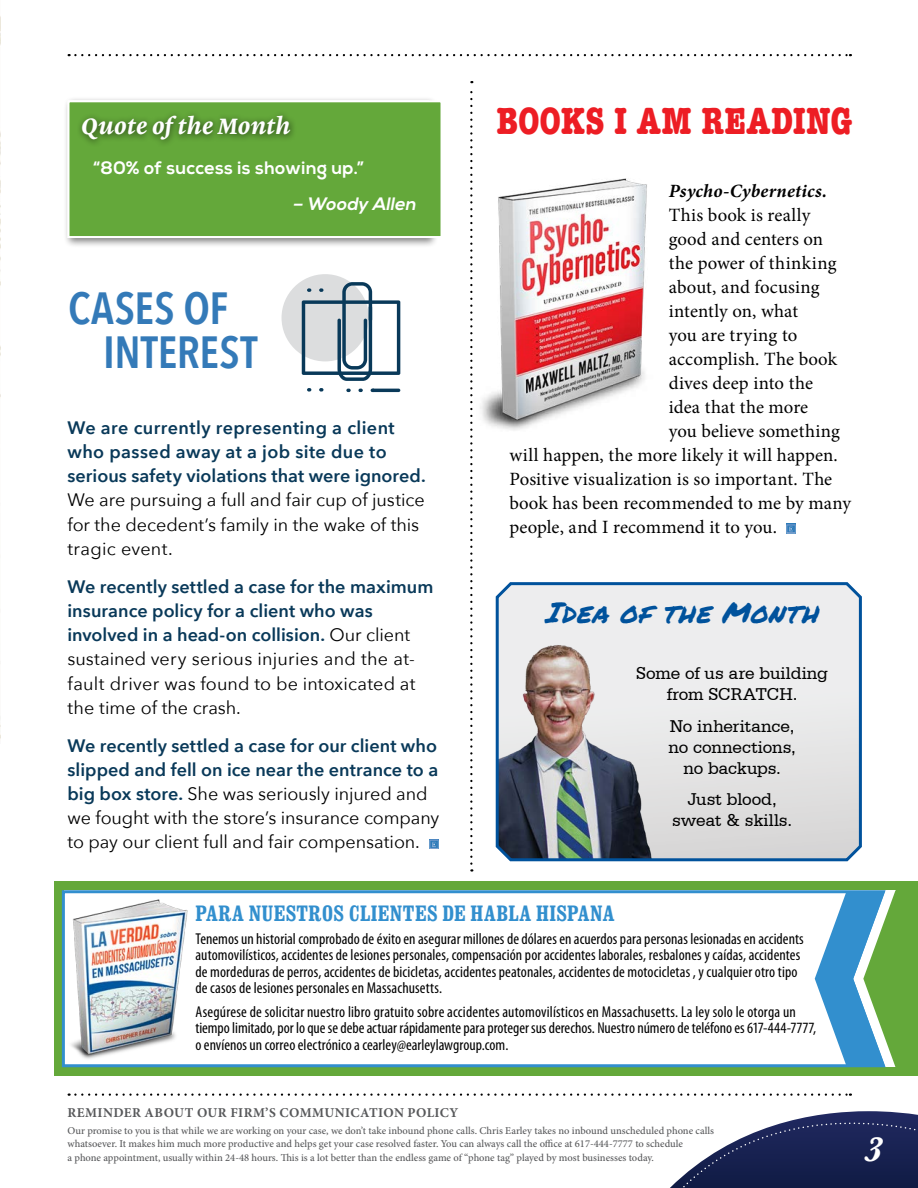
<style>
.page{position:relative;width:918px;height:1188px;background:#fff}
.page>*{position:absolute;margin:0;border:0;box-sizing:border-box;transform-origin:0 0}
.t1{font:600 45px/43.5px "Avenir Next Condensed";color:#347ab8}
.t2{font:700 condensed 39px "American Typewriter";color:#ed1d24}
.t3{font:italic 700 35.25px "Baskerville";color:#fff}
.t4{font:italic 28.5px "Permanent Marker";color:#00529c}
.t5{font:700 condensed 22.5px "Clarendon";letter-spacing:.02em;color:#328fce}
.t6{font:italic 700 22.5px "Malabar LT Pro";letter-spacing:.005em;color:#fff}
.t7{font:18.75px "Minion Pro";letter-spacing:.005em;color:#000}
.t8{font:italic 700 18.75px "Minion Pro";letter-spacing:.01em;color:#000}
.t9{font:18px/24.3px "Avenir Next";color:#000}
.t10{font:600 18px/24.3px "Avenir Next";letter-spacing:.02em;color:#093959}
.t11{font:18px/21px "Serifa BT";letter-spacing:-.005em;color:#000;text-align:center}
.t12{font:700 18px "Nexa";letter-spacing:.02em;color:#fff}
.t13{font:italic 700 18px "Nexa";color:#fff}
.t14{font:condensed 15.75px/16.5px "Myriad Pro";letter-spacing:.005em;color:#000}
.t15{font:700 13.5px "Minion Pro";letter-spacing:.03em;color:#58595b}
.t16{font:500 10.5px/13.6px "Minion Pro";letter-spacing:-.005em;color:#58595b}
.s1{font-weight:600;color:#093959}
</style>
<div class="page">
<img style="left:0;top:16px;width:1px;height:723px">
<div style="left:54px;top:881px;width:864px;height:195px;background:#64a83a"></div>
<div style="left:61px;top:890px;width:825px;height:178px;background:#fff"></div>
<svg style="left:815px;top:890px;width:81px;height:177px"></svg>
<img style="left:61px;top:896px;width:129px;height:172px">
<svg style="left:69px;top:54px;width:782px;height:2px"></svg>
<svg style="left:470px;top:81px;width:2px;height:791px"></svg>
<div style="left:63px;top:96px;width:376px;height:152px;background:#000;opacity:.5"></div>
<div style="left:69px;top:101px;width:373px;height:136px;background:#64a83a"></div>
<div style="left:68px;top:100px;width:375px;height:138px;border:2px solid #fff"></div>
<div style="left:77px;top:110px;width:221px;height:37px;background:#000;opacity:.6"></div>
<svg style="left:495px;top:582px;width:367px;height:280px;background:#c5c8cc"></svg>
<svg style="left:786px;top:524px;width:10px;height:9px"></svg>
<svg style="left:429px;top:839px;width:10px;height:10px"></svg>
<img style="left:470px;top:173px;width:177px;height:262px">
<div style="left:282px;top:274px;width:87px;height:87px;background:#dcddde;border-radius:50%"></div>
<svg style="left:319px;top:388px;width:4px;height:4px"></svg>
<svg style="left:307px;top:388px;width:4px;height:4px"></svg>
<svg style="left:302px;top:282px;width:98px;height:99px"></svg>
<svg style="left:358px;top:389px;width:5px;height:3px"></svg>
<svg style="left:346px;top:389px;width:5px;height:3px"></svg>
<hr style="left:371px;top:389px;width:29px;height:3px;background:#093959;border-radius:2px">
<svg style="left:69px;top:1093px;width:849px;height:95px"></svg>
<h3 class="t6" style="left:82px;top:108px;width:210px">Quote of the Month</h3>
<p class="t12" style="left:93px;top:157px;width:272px">“80% of success is showing up.”</p>
<p class="t13" style="left:293px;top:193px;width:129px">– Woody Allen</p>
<h1 class="t1" style="left:103px;top:285px;width:156px;text-indent:-35px">CASES OF<br>INTEREST</h1>
<p class="t10" style="left:68px;top:415px;width:360px">We are currently representing a client who passed away at a job site due to serious safety violations that were ignored.</p>
<p class="t9" style="left:68px;top:487px;width:359px">We are pursuing a full and fair cup of justice for the decedent’s family in the wake of this tragic event.</p>
<p class="t9" style="left:68px;top:573px;width:367px"><span class="s1">We recently settled a case for the maximum insurance policy for a client who was involved in a head-on collision.</span> Our client sustained very serious injuries and the at&shy;fault driver was found to be intoxicated at the time of the crash.</p>
<p class="t9" style="left:68px;top:732px;width:373px"><span class="s1">We recently settled a case for our client who slipped and fell on ice near the entrance to a big box store.</span> She was seriously injured and we fought with the store’s insurance company to pay our client full and fair compensation.</p>
<h2 class="t2" style="left:496px;top:90px;width:357px">BOOKS I AM READING</h2>
<p class="t8" style="left:669px;top:178px;width:160px">Psycho-Cybernetics.</p>
<p class="t7" style="left:669px;top:203px;width:143px">This book is really</p>
<p class="t7" style="left:669px;top:227px;width:156px">good and centers on</p>
<p class="t7" style="left:669px;top:251px;width:169px">the power of thinking</p>
<p class="t7" style="left:669px;top:275px;width:152px">about, and focusing</p>
<p class="t7" style="left:669px;top:299px;width:131px">intently on, what</p>
<p class="t7" style="left:669px;top:323px;width:130px">you are trying to</p>
<p class="t7" style="left:669px;top:347px;width:170px">accomplish. The book</p>
<p class="t7" style="left:669px;top:371px;width:146px">dives deep into the</p>
<p class="t7" style="left:669px;top:395px;width:141px">idea that the more</p>
<p class="t7" style="left:669px;top:419px;width:173px">you believe something</p>
<p class="t7" style="left:509px;top:443px;width:330px">will happen, the more likely it will happen.</p>
<p class="t7" style="left:509px;top:467px;width:324px">Positive visualization is so important. The</p>
<p class="t7" style="left:509px;top:491px;width:343px">book has been recommended to me by many</p>
<p class="t7" style="left:509px;top:515px;width:269px">people, and I recommend it to you.</p>
<h3 class="t4" style="left:545px;top:592px;width:281px">Idea of the Month</h3>
<p class="t11" style="left:636px;top:662px;width:193px">Some of us are building from SCRATCH.</p>
<p class="t11" style="left:668px;top:715px;width:129px">No inheritance, no connections, no backups.</p>
<p class="t11" style="left:672px;top:789px;width:122px">Just blood, sweat &amp; skills.</p>
<h3 class="t5" style="left:195px;top:899px;width:420px">PARA NUESTROS CLIENTES DE HABLA HISPANA</h3>
<p class="t14" style="left:195px;top:930px;width:610px">Tenemos un historial comprobado de éxito en asegurar millones de dólares en acuerdos para personas lesionadas en accidents automovilísticos, accidentes de lesiones personales, compensación por accidentes laborales, resbalones y caídas, accidentes de mordeduras de perros, accidentes de bicicletas, accidentes peatonales, accidentes de motocicletas , y cualquier otro tipo de casos de lesiones personales en Massachusetts.</p>
<p class="t14" style="left:195px;top:1003px;width:622px">Asegúrese de solicitar nuestro libro gratuito sobre accidentes automovilísticos en Massachusetts. La ley solo le otorga un tiempo limitado, por lo que se debe actuar rápidamente para proteger sus derechos. Nuestro número de teléfono es 617-444-7777, o envíenos un correo electrónico a cearley@earleylawgroup.com.</p>
<p class="t15" style="left:68px;top:1103px;width:392px">REMINDER ABOUT OUR FIRM’S COMMUNICATION POLICY</p>
<p class="t16" style="left:68px;top:1124px;width:648px">Our promise to you is that while we are working on your case, we don’t take inbound phone calls. Chris Earley takes no inbound unscheduled phone calls whatsoever. It makes him much more productive and helps get your case resolved faster. You can always call the office at 617-444-7777 to schedule<br>a phone appointment, usually within 24-48 hours. This is a lot better than the endless game of “phone tag” played by most businesses today.</p>
<h3 class="t3" style="left:864px;top:1125px;width:20px">3</h3>
</div>
